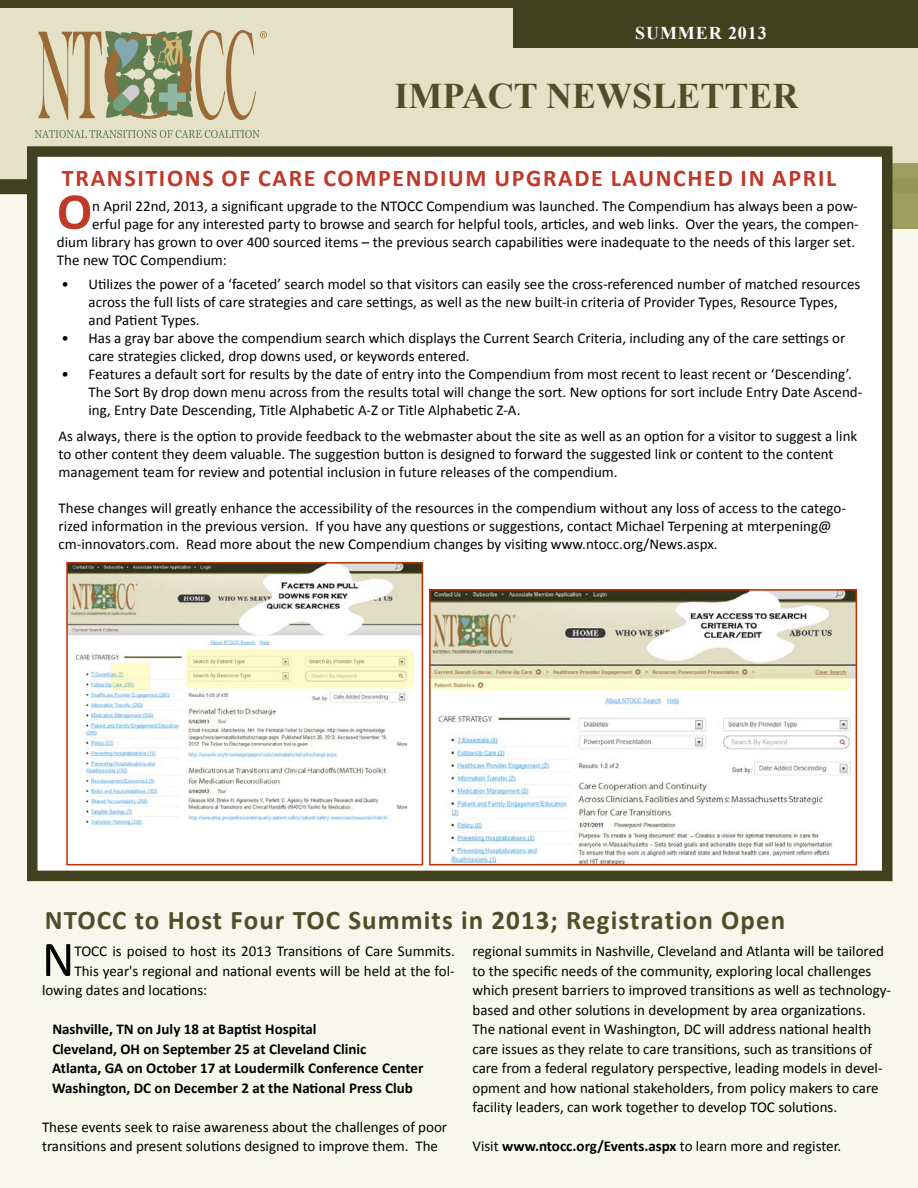
<style>
.page{position:relative;width:918px;height:1188px;background:#fff}
.page>*{position:absolute;margin:0;border:0;box-sizing:border-box;transform-origin:0 0}
.t1{font:700 52.05px "Calibri";color:#c03828}
.t2{font:50.25px "Calibri";color:#000}
.t3{font:700 36px "Times New Roman";color:#4e4f29}
.t4{font:700 27px "Calibri";letter-spacing:.04em;color:#4e4f29}
.t5{font:700 24px "Calibri";letter-spacing:.07em;color:#c03828}
.t6{font:700 18px "Times New Roman";letter-spacing:.05em;color:#fff}
.t7{font:15px/19.5px "Calibri";color:#000}
.t8{font:700 15px/19.5px "Calibri";color:#000}
.s1{font-weight:700}
</style>
<div class="page">
<div style="left:0;top:161px;width:918px;height:1027px;background:#f8f7ec"></div>
<div style="left:0;top:0;width:918px;height:186px;background:#e4e1c6"></div>
<div style="left:558px;top:163px;width:360px;height:66px;background:#9c9e60"></div>
<div style="left:558px;top:178px;width:360px;height:15px;background:#959855"></div>
<div style="left:0;top:179px;width:35px;height:15px;background:#40411e"></div>
<div style="left:27px;top:146px;width:865px;height:735px;background:#fff;border:10px solid #40411e"></div>
<div style="left:0;top:0;width:918px;height:8px;background:#40411e"></div>
<div style="left:513px;top:0;width:405px;height:48px;background:#40411e"></div>
<img style="left:69px;top:565px;width:351px;height:260px">
<div style="left:66px;top:562px;width:357px;height:303px;border:2px solid #c03000"></div>
<img style="left:432px;top:592px;width:422px;height:270px">
<div style="left:429px;top:589px;width:428px;height:276px;border:2px solid #c03000"></div>
<svg style="left:35px;top:130px;width:225px;height:8px"></svg>
<svg style="left:38px;top:30px;width:229px;height:90px"></svg>
<p class="t6" style="left:635px;top:21px;width:133px">SUMMER 2013</p>
<h3 class="t3" style="left:395px;top:71px;width:405px">IMPACT NEWSLETTER</h3>
<h3 class="t5" style="left:62px;top:163px;width:776px">TRANSITIONS OF CARE COMPENDIUM UPGRADE LAUNCHED IN APRIL</h3>
<h1 class="t1" style="left:57px;top:178px;width:37px">O</h1>
<p class="t7" style="left:92px;top:196px;width:767px">n April 22nd, 2013, a significant upgrade to the NTOCC Compendium was launched. The Compendium has always been a pow-</p>
<p class="t7" style="left:92px;top:214px;width:768px">erful page for any interested party to browse and search for helpful tools, articles, and web links. Over the years, the compen-</p>
<p class="t7" style="left:57px;top:232px;width:800px">dium library has grown to over 400 sourced items – the previous search capabilities were inadequate to the needs of this larger set.</p>
<p class="t7" style="left:57px;top:250px;width:171px">The new TOC Compendium:</p>
<p class="t7" style="left:89px;top:276px;width:773px;line-height:18px;text-indent:-27px">• Utilizes the power of a ‘faceted’ search model so that visitors can easily see the cross-referenced number of matched resources across the full lists of care strategies and care settings, as well as the new built-in criteria of Provider Types, Resource Types, and Patient Types.</p>
<p class="t7" style="left:89px;top:330px;width:758px;line-height:18px;text-indent:-27px">• Has a gray bar above the compendium search which displays the Current Search Criteria, including any of the care settings or care strategies clicked, drop downs used, or keywords entered.</p>
<p class="t7" style="left:89px;top:366px;width:775px;line-height:18px;text-indent:-27px">• Features a default sort for results by the date of entry into the Compendium from most recent to least recent or ‘Descending’.<br>The Sort By drop down menu across from the results total will change the sort. New options for sort include Entry Date Ascend&shy;ing, Entry Date Descending, Title Alphabetic A-Z or Title Alphabetic Z-A.</p>
<p class="t7" style="left:59px;top:427px;width:800px;line-height:18px">As always, there is the option to provide feedback to the webmaster about the site as well as an option for a visitor to suggest a link to other content they deem valuable. The suggestion button is designed to forward the suggested link or content to the content management team for review and potential inclusion in future releases of the compendium.</p>
<p class="t7" style="left:59px;top:499px;width:789px;line-height:18px">These changes will greatly enhance the accessibility of the resources in the compendium without any loss of access to the catego&shy;rized information in the previous version. If you have any questions or suggestions, contact Michael Terpening at mterpening@ cm-innovators.com. Read more about the new Compendium changes by visiting www.ntocc.org/News.aspx.</p>
<h3 class="t4" style="left:45px;top:903px;width:742px">NTOCC to Host Four TOC Summits in 2013; Registration Open</h3>
<h2 class="t2" style="left:42px;top:927px;width:34px">N</h2>
<p class="t7" style="left:74px;top:942px;width:382px">TOCC is poised to host its 2013 Transitions of Care Summits.</p>
<p class="t7" style="left:473px;top:942px;width:420px">regional summits in Nashville, Cleveland and Atlanta will be tailored to the specific needs of the community, exploring local challenges which present barriers to improved transitions as well as technology&shy;based and other solutions in development by area organizations.<br>The national event in Washington, DC will address national health care issues as they relate to care transitions, such as transitions of care from a federal regulatory perspective, leading models in devel&shy;opment and how national stakeholders, from policy makers to care facility leaders, can work together to develop TOC solutions.</p>
<p class="t7" style="left:473px;top:1137px;width:370px">Visit <span class="s1">www.ntocc.org/Events.aspx</span> to learn more and register.</p>
<p class="t7" style="left:74px;top:961px;width:382px">This year's regional and national events will be held at the fol-</p>
<p class="t7" style="left:42px;top:981px;width:167px">lowing dates and locations:</p>
<p class="t8" style="left:52px;top:1020px;width:373px">Nashville, TN on July 18 at Baptist Hospital<br>Cleveland, OH on September 25 at Cleveland Clinic<br>Atlanta, GA on October 17 at Loudermilk Conference Center Washington, DC on December 2 at the National Press Club</p>
<p class="t7" style="left:42px;top:1117px;width:407px">These events seek to raise awareness about the challenges of poor transitions and present solutions designed to improve them. The</p>
</div>
